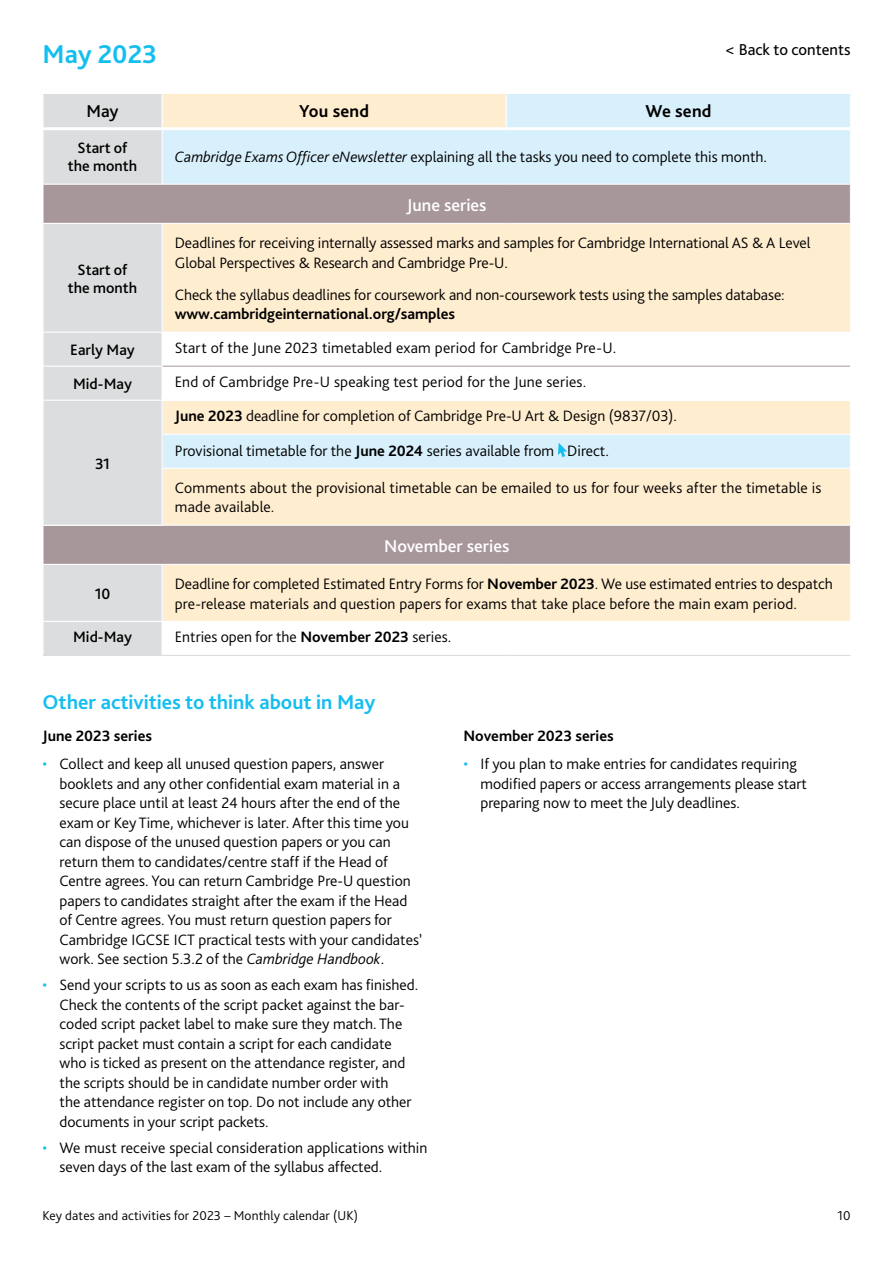
<style>
.page{position:relative;width:893px;height:1263px;background:#fff}
.page>*{position:absolute;margin:0;border:0;box-sizing:border-box;transform-origin:0 0}
.t1{font:700 27px "Bliss Pro";color:#15bef0}
.t2{font:700 21px "Bliss Pro";color:#15bef0}
.t3{font:500 18px "Bliss Pro";color:#fff}
.t4{font:700 18px "Bliss Pro";letter-spacing:.01em;color:#000}
.t5{font:500 18px "Bliss Pro";color:#000}
.t6{font:16.5px "Bliss Pro";color:#000}
.t7{font:300 15.75px/19.5px "Bliss Pro";color:#000}
.t8{font:500 15.75px/18px "Bliss Pro";color:#000;text-align:center}
.t9{font:700 15.75px "Bliss Pro";color:#000}
.t10{font:300 13.5px "Bliss Pro";letter-spacing:.01em;color:#000}
.s1{font-style:italic}
.s2{font-weight:700}
.s3{color:#15bef0}
</style>
<div class="page">
<div style="left:162px;top:223px;width:688px;height:109px;background:#ffedd0"></div>
<div style="left:162px;top:564px;width:688px;height:57px;background:#ffedd0"></div>
<div style="left:43px;top:95px;width:119px;height:34px;background:#dcddde"></div>
<div style="left:43px;top:129px;width:119px;height:55px;background:#dcddde"></div>
<div style="left:162px;top:95px;width:344px;height:34px;background:#ffedd0"></div>
<div style="left:162px;top:400px;width:688px;height:34px;background:#ffedd0"></div>
<div style="left:162px;top:468px;width:688px;height:57px;background:#ffedd0"></div>
<div style="left:506px;top:95px;width:344px;height:34px;background:#d8effc"></div>
<div style="left:162px;top:129px;width:688px;height:55px;background:#d8effc"></div>
<div style="left:162px;top:434px;width:688px;height:34px;background:#d8effc"></div>
<div style="left:43px;top:184px;width:807px;height:39px;background:#a7979b"></div>
<div style="left:43px;top:525px;width:807px;height:39px;background:#a7979b"></div>
<div style="left:43px;top:223px;width:119px;height:109px;background:#dcddde"></div>
<div style="left:43px;top:332px;width:119px;height:34px;background:#dcddde"></div>
<div style="left:43px;top:366px;width:119px;height:34px;background:#dcddde"></div>
<div style="left:43px;top:400px;width:119px;height:125px;background:#dcddde"></div>
<div style="left:43px;top:564px;width:119px;height:57px;background:#dcddde"></div>
<div style="left:43px;top:621px;width:119px;height:34px;background:#dcddde"></div>
<hr style="left:162px;top:95px;width:1px;height:32px;background:#fff">
<hr style="left:506px;top:95px;width:1px;height:32px;background:#fff">
<hr style="left:162px;top:130px;width:1px;height:54px;background:#fff">
<hr style="left:43px;top:184px;width:119px;height:1px;background:#fff">
<hr style="left:162px;top:184px;width:344px;height:1px;background:#fff">
<hr style="left:506px;top:184px;width:344px;height:1px;background:#fff">
<hr style="left:43px;top:223px;width:119px;height:1px;background:#fff">
<hr style="left:162px;top:223px;width:344px;height:1px;background:#fff">
<hr style="left:162px;top:224px;width:1px;height:108px;background:#fff">
<hr style="left:506px;top:223px;width:344px;height:1px;background:#fff">
<hr style="left:43px;top:332px;width:119px;height:1px;background:#fff">
<hr style="left:43px;top:366px;width:120px;height:1px;background:#fff">
<hr style="left:43px;top:400px;width:119px;height:1px;background:#fff">
<hr style="left:162px;top:400px;width:344px;height:1px;background:#fff">
<hr style="left:162px;top:401px;width:1px;height:33px;background:#fff">
<hr style="left:506px;top:400px;width:344px;height:1px;background:#fff">
<hr style="left:162px;top:434px;width:344px;height:1px;background:#fff">
<hr style="left:162px;top:435px;width:1px;height:33px;background:#fff">
<hr style="left:506px;top:434px;width:344px;height:1px;background:#fff">
<hr style="left:162px;top:468px;width:344px;height:1px;background:#fff">
<hr style="left:162px;top:469px;width:1px;height:56px;background:#fff">
<hr style="left:506px;top:468px;width:344px;height:1px;background:#fff">
<hr style="left:43px;top:525px;width:119px;height:1px;background:#fff">
<hr style="left:162px;top:525px;width:344px;height:1px;background:#fff">
<hr style="left:506px;top:525px;width:344px;height:1px;background:#fff">
<hr style="left:43px;top:564px;width:119px;height:1px;background:#fff">
<hr style="left:162px;top:564px;width:344px;height:1px;background:#fff">
<hr style="left:162px;top:565px;width:1px;height:56px;background:#fff">
<hr style="left:506px;top:564px;width:344px;height:1px;background:#fff">
<hr style="left:43px;top:621px;width:119px;height:1px;background:#fff">
<hr style="left:43px;top:127px;width:119px;height:3px;background:#fff">
<hr style="left:162px;top:127px;width:344px;height:3px;background:#fff">
<hr style="left:506px;top:127px;width:344px;height:3px;background:#fff">
<hr style="left:43px;top:655px;width:119px;height:1px;background:#dcddde">
<hr style="left:162px;top:655px;width:344px;height:1px;background:#dcddde">
<hr style="left:506px;top:655px;width:344px;height:1px;background:#dcddde">
<hr style="left:163px;top:366px;width:343px;height:1px;background:#a7979b">
<hr style="left:506px;top:366px;width:344px;height:1px;background:#a7979b">
<hr style="left:43px;top:95px;width:1px;height:32px;background:#fff">
<hr style="left:43px;top:185px;width:1px;height:38px;background:#fff">
<hr style="left:43px;top:525px;width:1px;height:39px;background:#fff">
<hr style="left:43px;top:223px;width:1px;height:109px;background:#fff">
<hr style="left:43px;top:332px;width:1px;height:34px;background:#fff">
<hr style="left:43px;top:366px;width:1px;height:34px;background:#fff">
<hr style="left:43px;top:400px;width:1px;height:34px;background:#fff">
<hr style="left:43px;top:434px;width:1px;height:34px;background:#fff">
<hr style="left:43px;top:468px;width:1px;height:57px;background:#fff">
<hr style="left:43px;top:564px;width:1px;height:57px;background:#fff">
<hr style="left:43px;top:621px;width:1px;height:34px;background:#fff">
<hr style="left:43px;top:130px;width:1px;height:54px;background:#fff">
<svg style="left:558px;top:443px;width:9px;height:14px"></svg>
<p class="t1" style="left:43px;top:37px;width:116px">May 2023</p>
<p class="t6" style="left:726px;top:39px;width:126px">&lt; Back to contents</p>
<p class="t5" style="left:86px;top:99px;width:34px">May</p>
<p class="t4" style="left:299px;top:99px;width:71px">You send</p>
<p class="t4" style="left:645px;top:99px;width:68px">We send</p>
<p class="t7" style="left:175px;top:147px;width:594px"><span class="s1">Cambridge Exams Offcer eNewsletter</span> explaining all the tasks you need to complete this month.</p>
<p class="t8" style="left:68px;top:139px;width:71px">Start of the month</p>
<p class="t8" style="left:68px;top:260px;width:71px">Start of the month</p>
<p class="t3" style="left:407px;top:193px;width:81px">June series</p>
<p class="t7" style="left:175px;top:233px;width:637px">Deadlines for receiving internally assessed marks and samples for Cambridge International AS &amp; A Level<br>Global Perspectives &amp; Research and Cambridge Pre-U.</p>
<p class="t7" style="left:175px;top:285px;width:611px">Check the syllabus deadlines for coursework and non-coursework tests using the samples database: <span class="s2">www.cambridgeinternational.org/samples</span></p>
<p class="t8" style="left:70px;top:341px;width:66px">Early May</p>
<p class="t7" style="left:175px;top:338px;width:443px">Start of the June 2023 timetabled exam period for Cambridge Pre-U.</p>
<p class="t8" style="left:73px;top:375px;width:60px">Mid-May</p>
<p class="t7" style="left:175px;top:364px;width:504px;line-height:34px">End of Cambridge Pre-U speaking test period for the June series.<br><span class="s2">June 2023</span> deadline for completion of Cambridge Pre-U Art &amp; Design (9837/03).</p>
<p class="t7" style="left:175px;top:441px;width:435px">Provisional timetable for the <span class="s2">June 2024</span> series available from Direct.</p>
<p class="t7" style="left:175px;top:478px;width:648px">Comments about the provisional timetable can be emailed to us for four weeks after the timetable is made available.</p>
<p class="t8" style="left:95px;top:454px;width:16px">31</p>
<p class="t3" style="left:384px;top:534px;width:127px">November series</p>
<p class="t8" style="left:95px;top:585px;width:17px">10</p>
<p class="t7" style="left:175px;top:574px;width:659px">Deadline for completed Estimated Entry Forms for <span class="s2">November 2023</span>. We use estimated entries to despatch pre-release materials and question papers for exams that take place before the main exam period.</p>
<p class="t8" style="left:73px;top:628px;width:60px">Mid-May</p>
<p class="t7" style="left:175px;top:627px;width:278px">Entries open for the <span class="s2">November 2023</span> series.</p>
<h3 class="t2" style="left:43px;top:689px;width:334px">Other activities to think about in May</h3>
<p class="t9" style="left:43px;top:726px;width:111px">June 2023 series</p>
<p class="t7" style="left:60px;top:754px;width:364px;text-indent:-17px"><span class="s3">•</span> Collect and keep all unused question papers, answer booklets and any other confdential exam material in a secure place until at least 24 hours after the end of the exam or Key Time, whichever is later. After this time you can dispose of the unused question papers or you can return them to candidates/centre staff if the Head of Centre agrees. You can return Cambridge Pre-U question papers to candidates straight after the exam if the Head of Centre agrees. You must return question papers for Cambridge IGCSE ICT practical tests with your candidates’ work. See section 5.3.2 of the <span class="s1">Cambridge Handbook</span>.</p>
<p class="t7" style="left:60px;top:975px;width:360px;text-indent:-17px"><span class="s3">•</span> Send your scripts to us as soon as each exam has fnished.<br>Check the contents of the script packet against the bar&shy;coded script packet label to make sure they match. The script packet must contain a script for each candidate who is ticked as present on the attendance register, and the scripts should be in candidate number order with<br>the attendance register on top. Do not include any other documents in your script packets.</p>
<p class="t7" style="left:60px;top:1138px;width:369px;text-indent:-17px"><span class="s3">•</span> We must receive special consideration applications within seven days of the last exam of the syllabus affected.</p>
<h5 class="t9" style="left:463px;top:726px;width:152px">November 2023 series</h5>
<p class="t7" style="left:480px;top:754px;width:328px;text-indent:-17px"><span class="s3">•</span> If you plan to make entries for candidates requiring modifed papers or access arrangements please start preparing now to meet the July deadlines.</p>
<p class="t10" style="left:43px;top:1207px;width:317px">Key dates and activities for 2023 – Monthly calendar (UK)</p>
<p class="t10" style="left:837px;top:1207px;width:15px">10</p>
</div>
